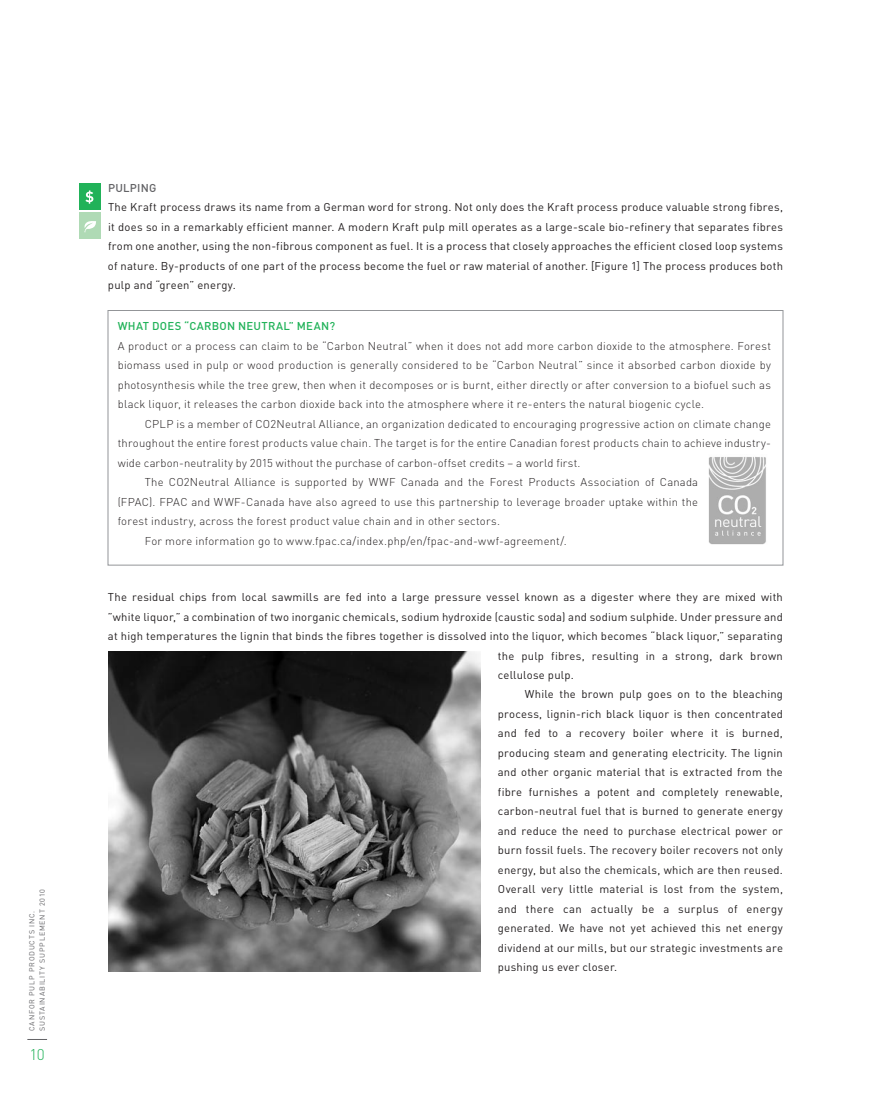
<style>
.page{position:relative;width:891px;height:1107px;background:#fff}
.page>*{position:absolute;margin:0;border:0;box-sizing:border-box;transform-origin:0 0}
.t1{font:300 15.45px "DIN Canfor";color:#21b259}
.t2{font:11.25px/19.5px "DIN Canfor";letter-spacing:.02em;color:#231f20;text-align:justify}
.t3{font:300 11.25px "DIN Canfor";letter-spacing:.02em;color:#231f20}
.t4{font:11.25px "DIN Canfor";letter-spacing:.04em;color:#231f20}
.t5{font:500 11.25px "DIN Canfor";letter-spacing:.03em;color:#21b259}
.t6{font:500 11.25px "DIN Canfor";letter-spacing:.02em;color:#636366}
.t7{font:7.2px/10.5px "DIN Canfor";letter-spacing:.11em;color:#636366}
</style>
<div class="page">
<svg style="left:27px;top:1039px;width:20px;height:1px"></svg>
<img style="left:108px;top:652px;width:373px;height:320px">
<div style="left:108px;top:310px;width:675px;height:256px;border:1px solid #939598"></div>
<div style="left:79px;top:212px;width:21px;height:27px;background:#afdab5"></div>
<svg style="left:84px;top:221px;width:12px;height:11px"></svg>
<div style="left:79px;top:183px;width:21px;height:27px;background:#21b259"></div>
<svg style="left:85px;top:190px;width:8px;height:14px"></svg>
<img style="left:708px;top:457px;width:58px;height:88px">
<p class="t7" style="left:26px;top:1031px;width:143px;rotate:-90deg">Canfor Pulp products inc.<br>SUSTAINABILIT Y supplement 2010</p>
<h1 class="t1" style="left:29px;top:1044px;width:17px">10</h1>
<p class="t6" style="left:108px;top:180px;width:50px">PULPING</p>
<p class="t2" style="left:108px;top:197px;width:677px">The Kraft process draws its name from a German word for strong. N ot only does the Kraft process produce valuable strong fibres, it does so in a remarkably efficient manner. A modern Kraft pulp mill operates as a large-scale bio-refinery that separates fibres from one another, using the non-fibrous component as fuel. It is a process that closely approaches the efficient closed loop systems of nature. By-products of one part of the process become the fuel or raw material of another. [Figure 1] The process produces both pulp and “green” energy.</p>
<p class="t5" style="left:118px;top:319px;width:219px">WHAT DOES “CARBON N EUTRAL” MEAN?</p>
<p class="t3" style="left:118px;top:339px;width:655px">A product or a process can claim to be “Carbon Neutral” when it does not add more carbon dioxide to the atmosphere. Forest</p>
<p class="t3" style="left:118px;top:358px;width:655px">biomass used in pulp or wood production is generally considered to be “Carbon N eutral” since it absorbed carbon dioxide by</p>
<p class="t3" style="left:118px;top:378px;width:655px">photosynthesis while the tree grew, then when it decomposes or is burnt, either directly or after conversion to a biofuel such as</p>
<p class="t3" style="left:118px;top:397px;width:588px">black liquor, it releases the carbon dioxide back into the atmosphere where it re-enters the natural biogenic cycle.</p>
<p class="t3" style="left:145px;top:417px;width:8px">CPLP</p>
<p class="t3" style="left:176px;top:417px;width:596px">is a member of CO2Neutral Alliance, an organization dedicated to encouraging progressive action on climate change</p>
<p class="t3" style="left:118px;top:436px;width:655px">throughout the entire forest products value chain. The target is for the entire Canadian forest products chain to achieve industry-</p>
<p class="t3" style="left:118px;top:456px;width:464px">wide carbon-neutrality by 2015 without the purchase of carbon-offset credits – a world first.</p>
<p class="t3" style="left:145px;top:475px;width:234px">The CO2N eutral Alliance is supported by WWF</p>
<p class="t3" style="left:401px;top:475px;width:299px">Canada and the Forest Products Association of Canada</p>
<p class="t3" style="left:118px;top:495px;width:11px">(FPAC</p>
<p class="t3" style="left:149px;top:495px;width:18px">). FPAC</p>
<p class="t3" style="left:191px;top:495px;width:33px">and WWF</p>
<p class="t3" style="left:241px;top:495px;width:459px">-Canada have also agreed to use this partnership to leverage broader uptake within the</p>
<p class="t3" style="left:118px;top:514px;width:384px">forest industry, across the forest product value chain and in other sectors.</p>
<p class="t3" style="left:145px;top:534px;width:423px">For more information go to www.fpac.ca/index.php/en/fpac-and-wwf-agreement/.</p>
<p class="t2" style="left:108px;top:587px;width:676px">The residual chips from local sawmills are fed into a large pressure vessel known as a digester where they are mixed with</p>
<p class="t2" style="left:108px;top:606px;width:676px">”white liquor,” a combination of two inorganic chemicals, sodium hydroxide (caustic soda) and sodium sulphide. U nder pressure and</p>
<p class="t2" style="left:108px;top:626px;width:676px">at high temperatures the lignin that binds the fibres together is dissolved into the liquor, which becomes “black liquor,” separating</p>
<p class="t2" style="left:498px;top:645px;width:287px">the pulp fibres, resulting in a strong, dark brown</p>
<p class="t2" style="left:498px;top:665px;width:78px">cellulose pulp.</p>
<p class="t2" style="left:525px;top:684px;width:260px">While the brown pulp goes on to the bleaching</p>
<p class="t2" style="left:498px;top:704px;width:287px">process, lignin-rich black liquor is then concentrated</p>
<p class="t2" style="left:498px;top:723px;width:287px">and fed to a recovery boiler where it is burned,</p>
<p class="t2" style="left:498px;top:743px;width:287px">producing steam and generating electricity. The lignin</p>
<p class="t2" style="left:498px;top:762px;width:287px">and other organic material that is extracted from the</p>
<p class="t2" style="left:498px;top:782px;width:287px">fibre furnishes a potent and completely renewable,</p>
<p class="t2" style="left:498px;top:801px;width:287px">carbon-neutral fuel that is burned to generate energy</p>
<p class="t2" style="left:498px;top:821px;width:287px">and reduce the need to purchase electrical power or</p>
<p class="t2" style="left:498px;top:840px;width:287px">burn fossil fuels. The recovery boiler recovers not only</p>
<p class="t2" style="left:498px;top:860px;width:287px">energy, but also the chemicals, which are then reused.</p>
<p class="t2" style="left:498px;top:879px;width:287px">Overall very little material is lost from the system,</p>
<p class="t4" style="left:498px;top:902px;width:287px">and there can actually be a surplus of energy</p>
<p class="t2" style="left:498px;top:918px;width:287px">generated. We have not yet achieved this net energy</p>
<p class="t2" style="left:498px;top:938px;width:287px">dividend at our mills, but our strategic investments are</p>
<p class="t2" style="left:498px;top:957px;width:121px">pushing us ever closer.</p>
</div>
